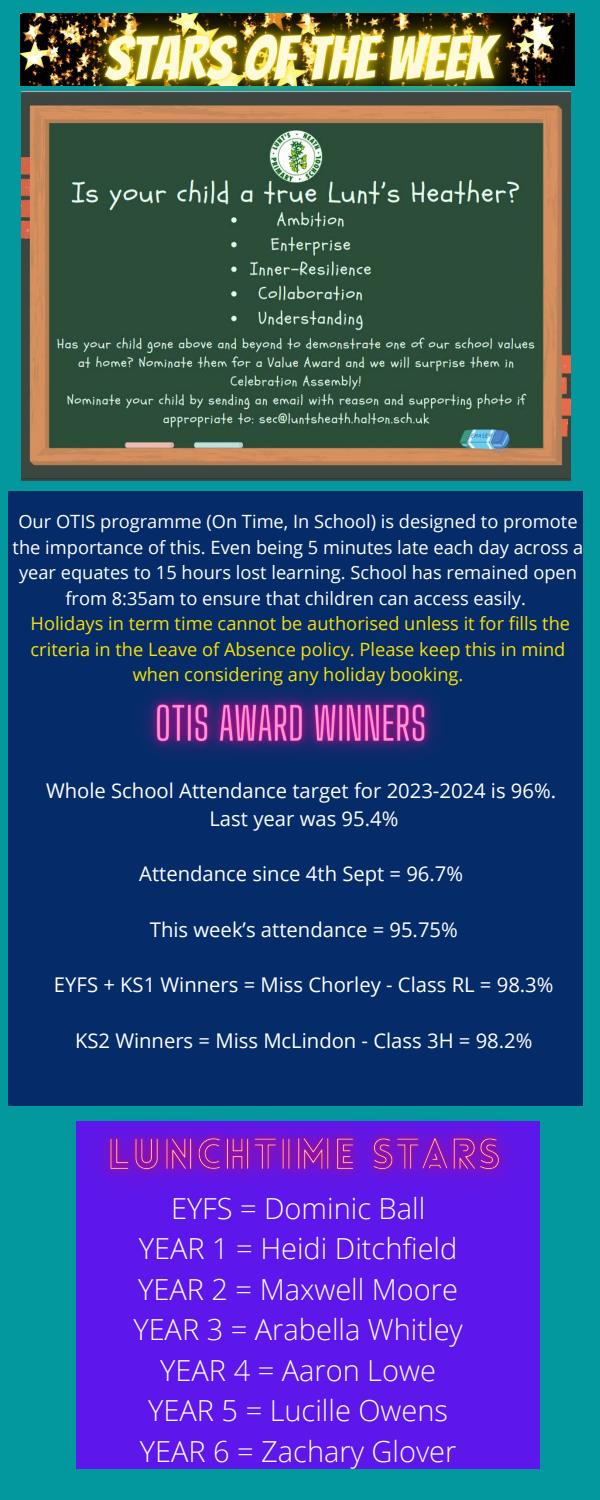
<style>
.page{position:relative;width:600px;height:1500px;background:#03989e}
.page>*{position:absolute;margin:0;border:0;box-sizing:border-box;transform-origin:0 0}
.t1{font:300 29px "Open Sans";color:#fff}
.t2{font:20.3px "Open Sans";color:#fff}
.t3{font:18.3px/25.5px "Open Sans";color:#fff;text-align:center}
.t4{font:18.3px/25.5px "Open Sans";color:#f9e105;text-align:center}
</style>
<div class="page">
<div style="left:9px;top:491px;width:574px;height:615px;background:#052c69"></div>
<img style="left:27px;top:13px;width:548px;height:78px">
<img style="left:145px;top:692px;width:291px;height:61px">
<div style="left:77px;top:1121px;width:463px;height:348px;background:#5e17eb"></div>
<img style="left:76px;top:1121px;width:430px;height:110px">
<img style="left:22px;top:91px;width:549px;height:390px">
<p class="t3" style="left:13px;top:508px;width:572px">Our OTIS programme (On Time, In School) is designed to promote the importance of this. Even being 5 minutes late each day across a year equates to 15 hours lost learning. School has remained open from 8:35am to ensure that children can access easily.</p>
<p class="t4" style="left:31px;top:610px;width:541px">Holidays in term time cannot be authorised unless it for fills the criteria in the Leave of Absence policy. Please keep this in mind when considering any holiday booking.</p>
<p class="t2" style="left:46px;top:776px;width:512px">Whole School Attendance target for 2023-2024 is 96%.</p>
<p class="t2" style="left:209px;top:804px;width:190px">Last year was 95.4%</p>
<p class="t2" style="left:139px;top:859px;width:325px">Attendance since 4th Sept = 96.7%</p>
<p class="t2" style="left:150px;top:915px;width:309px">This week’s attendance = 95.75%</p>
<p class="t2" style="left:54px;top:970px;width:501px">EYFS + KS1 Winners = Miss Chorley - Class RL = 98.3%</p>
<p class="t2" style="left:75px;top:1026px;width:459px">KS2 Winners = Miss McLindon - Class 3H = 98.2%</p>
<p class="t1" style="left:171px;top:1188px;width:256px">EYFS = Dominic Ball</p>
<p class="t1" style="left:139px;top:1228px;width:320px">YEAR 1 = Heidi Ditchfield</p>
<p class="t1" style="left:138px;top:1269px;width:321px">YEAR 2 = Maxwell Moore</p>
<p class="t1" style="left:133px;top:1309px;width:331px">YEAR 3 = Arabella Whitley</p>
<p class="t1" style="left:160px;top:1350px;width:277px">YEAR 4 = Aaron Lowe</p>
<p class="t1" style="left:148px;top:1390px;width:301px">YEAR 5 = Lucille Owens</p>
<p class="t1" style="left:140px;top:1431px;width:318px">YEAR 6 = Zachary Glover</p>
</div>
